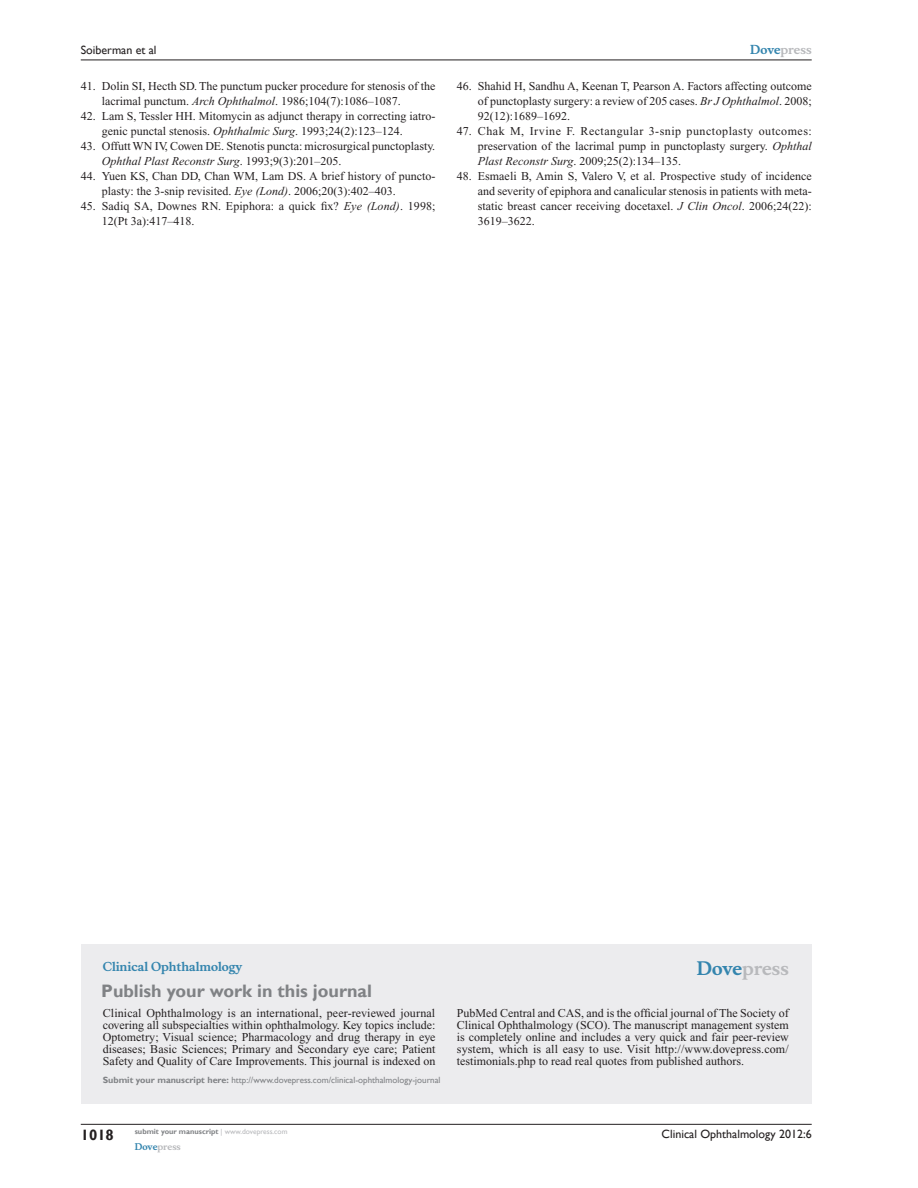
<style>
.page{position:relative;width:918px;height:1188px;background:#fff}
.page>*{position:absolute;margin:0;border:0;box-sizing:border-box;transform-origin:0 0}
.PromBx-H1{font:700 18px "Gill Sans";color:#808285}
.PromBx-Brand{font:700 18px "Musee";color:#b8b9bc}
.t1{font:700 15px "Gill Sans";color:#231f20}
.RefNL2{font:12px/15px "Times New Roman";color:#231f20}
.PromBx-Tx{font:12px/12px "Times New Roman";color:#231f20;text-align:justify}
.t2{font:12px "Gill Sans";color:#231f20}
.PromBx-JrnlName{font:700 12px "Musee";color:#3485ae}
.t3{font:700 12px "Musee";color:#b8b9bc}
.PromBx-SubmitMssWebA{font:9px "Gill Sans";color:#808285}
.t4{font:700 9px "Musee";color:#b8b9bc}
.t5{font:700 7.5px "Gill Sans";color:#808285}
.s1{font-style:italic}
.s2{color:#3485ae}
.s3{font-weight:700}
.s4{font-weight:400;color:#b8b9bc}
</style>
<div class="page">
<div style="left:81px;top:944px;width:731px;height:159px;background:#ececee"></div>
<hr style="left:81px;top:1124px;width:731px;height:1px;background:#231f20">
<hr style="left:81px;top:60px;width:731px;height:1px;background:#231f20">
<p class="t2" style="left:81px;top:43px;width:77px">Soiberman et al</p>
<p class="RefNL2" style="left:102px;top:79px;width:335px;text-indent:-21px">41. Dolin SI, Hecth SD. The punctum pucker procedure for stenosis of the lacrimal punctum. <span class="s1">Arch Ophthalmol</span>. 1986;104(7):1086–1087.</p>
<p class="RefNL2" style="left:102px;top:109px;width:335px;text-indent:-21px">42. Lam S, Tessler HH. Mitomycin as adjunct therapy in correcting iatro&shy;genic punctal stenosis. <span class="s1">Ophthalmic Surg</span>. 1993;24(2):123–124.</p>
<p class="RefNL2" style="left:102px;top:139px;width:335px;text-indent:-21px">43. Offutt WN IV, Cowen DE. Stenotis puncta: microsurgical punctoplasty.<br><span class="s1">Ophthal Plast Reconstr Surg</span>. 1993;9(3):201–205.</p>
<p class="RefNL2" style="left:102px;top:169px;width:335px;text-indent:-21px">44. Yuen KS, Chan DD, Chan WM, Lam DS. A brief history of puncto&shy;plasty: the 3-snip revisited. <span class="s1">Eye (Lond)</span>. 2006;20(3):402–403.</p>
<p class="RefNL2" style="left:102px;top:199px;width:335px;text-indent:-21px">45. Sadiq SA, Downes RN. Epiphora: a quick fix? <span class="s1">Eye (Lond)</span>. 1998;<br>12(Pt 3a):417–418.</p>
<p class="t3" style="left:750px;top:43px;width:63px"><span class="s2">Dove</span>press</p>
<p class="RefNL2" style="left:478px;top:79px;width:335px;text-align:justify;text-indent:-21px">46. Shahid H, Sandhu A, Keenan T, Pearson A. Factors affecting outcome of punctoplasty surgery: a review of 205 cases. <span class="s1">Br J Ophthalmol</span>. 2008; 92(12):1689–1692.</p>
<p class="RefNL2" style="left:478px;top:124px;width:335px;text-align:justify;text-indent:-21px">47. Chak M, Irvine F. Rectangular 3-snip punctoplasty outcomes: preservation of the lacrimal pump in punctoplasty surgery. <span class="s1">Ophthal Plast Reconstr Surg</span>. 2009;25(2):134–135.</p>
<p class="RefNL2" style="left:478px;top:169px;width:335px;text-align:justify;text-indent:-21px">48. Esmaeli B, Amin S, Valero V, et al. Prospective study of incidence and severity of epiphora and canalicular stenosis in patients with meta&shy;static breast cancer receiving docetaxel. <span class="s1">J Clin Oncol</span>. 2006;24(22):<br>3619–3622.</p>
<p class="PromBx-JrnlName" style="left:103px;top:959px;width:141px">Clinical Ophthalmology</p>
<p class="PromBx-H1" style="left:101px;top:980px;width:272px">Publish your work in this journal</p>
<p class="PromBx-Brand" style="left:697px;top:958px;width:94px"><span class="s2">Dove</span>press</p>
<p class="PromBx-Tx" style="left:103px;top:1007px;width:334px">Clinical Ophthalmology is an international, peer-reviewed journal covering all subspecialties within ophthalmology. Key topics include:<br>Optometry; Visual science; Pharmacology and drug therapy in eye diseases; Basic Sciences; Primary and Secondary eye care; Patient Safety and Quality of Care Improvements. This journal is indexed on</p>
<p class="PromBx-Tx" style="left:457px;top:1007px;width:333px">PubMed Central and CAS, and is the official journal of The Society of Clinical Ophthalmology (SCO). The manuscript management system is completely online and includes a very quick and fair peer-review system, which is all easy to use. Visit http://www.dovepress.com/ testimonials.php to read real quotes from published authors.</p>
<p class="PromBx-SubmitMssWebA" style="left:103px;top:1075px;width:339px"><span class="s3">Submit your manuscript here:</span> http://www.dovepress.com/clinical-ophthalmology-journal</p>
<p class="t1" style="left:81px;top:1126px;width:35px">1018</p>
<p class="t5" style="left:135px;top:1127px;width:154px">submit your manuscript <span class="s4">| www.dovepress.com</span></p>
<p class="t4" style="left:135px;top:1141px;width:48px"><span class="s2">Dove</span>press</p>
<p class="t2" style="left:662px;top:1127px;width:152px">Clinical Ophthalmology 2012:6</p>
</div>
